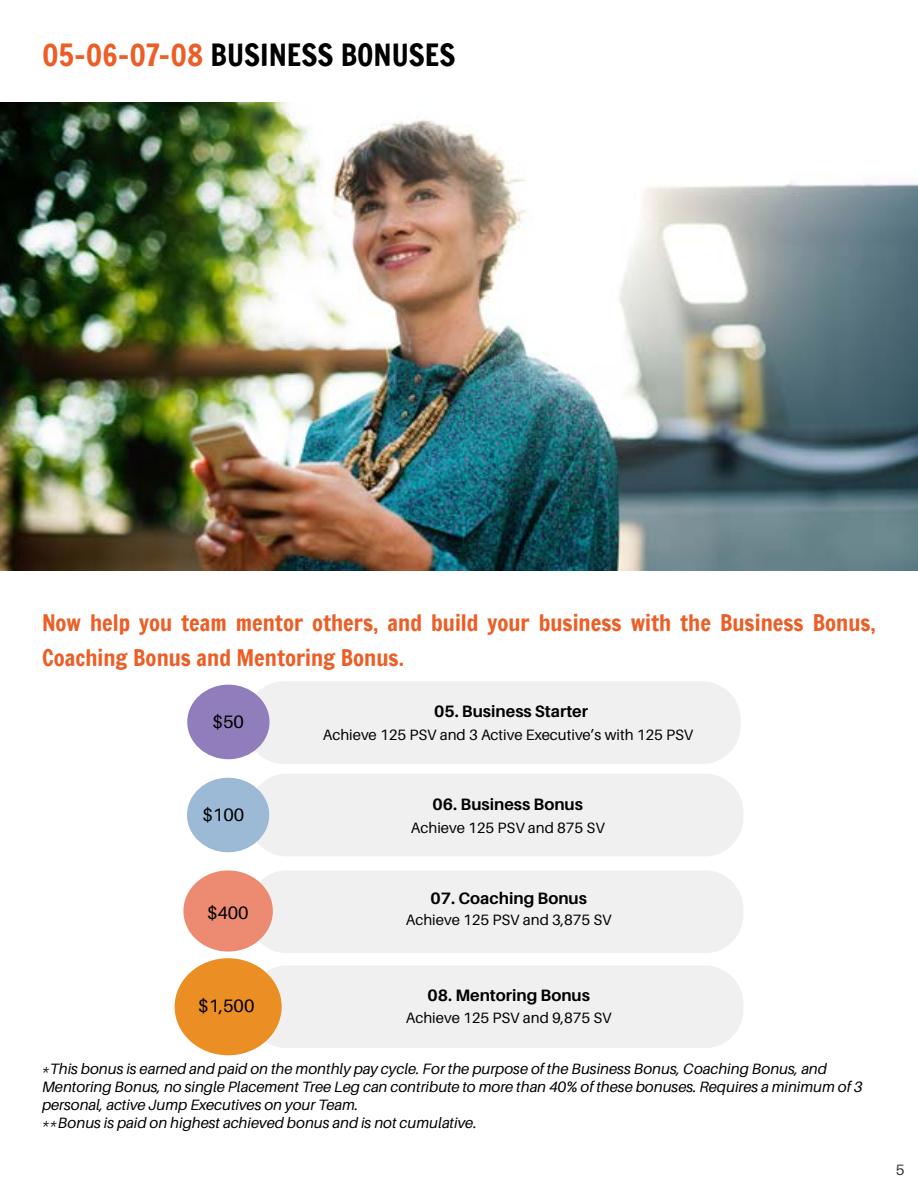
<style>
.page{position:relative;width:918px;height:1188px;background:#fff}
.page>*{position:absolute;margin:0;border:0;box-sizing:border-box;transform-origin:0 0}
.t1{font:30px "Francois One";color:#000}
.t2{font:22.5px/34.5px "Francois One";color:#ec5e25}
.t3{font:18px "Aileron";color:#000}
.t4{font:700 16.5px "Aileron";color:#000}
.t5{font:italic 15px/18px "Aileron";color:#000}
.t6{font:15px "Aileron";color:#000101}
.t7{font:15px "Aileron";color:#38393b}
.s1{color:#ec5e25}
</style>
<div class="page">
<img style="left:0;top:103px;width:918px;height:467px">
<div style="left:248px;top:774px;width:495px;height:82px;background:#f0f0f0;border-radius:38px"></div>
<div style="left:187px;top:778px;width:82px;height:74px;background:#9cbad6;border-radius:50%"></div>
<div style="left:248px;top:870px;width:495px;height:83px;background:#f0f0f0;border-radius:38px"></div>
<div style="left:183px;top:870px;width:90px;height:82px;background:#ed8b72;border-radius:50%"></div>
<div style="left:248px;top:965px;width:495px;height:83px;background:#f0f0f0;border-radius:38px"></div>
<div style="left:175px;top:958px;width:107px;height:97px;background:#eb8e23;border-radius:50%"></div>
<div style="left:246px;top:681px;width:495px;height:83px;background:#f0f0f0;border-radius:38px"></div>
<div style="left:187px;top:685px;width:83px;height:74px;background:#8f7ebb;border-radius:50%"></div>
<h1 class="t1" style="left:42px;top:33px;width:415px"><span class="s1">05-06-07-08</span> BUSINESS BONUSES</h1>
<h2 class="t2" style="left:42px;top:606px;width:835px">Now help you team mentor others, and build your business with the Business Bonus,<br>Coaching Bonus and Mentoring Bonus.</h2>
<p class="t3" style="left:213px;top:712px;width:33px">$50</p>
<p class="t3" style="left:202px;top:805px;width:43px">$100</p>
<p class="t3" style="left:207px;top:903px;width:43px">$400</p>
<p class="t4" style="left:434px;top:702px;width:156px">05. Business Starter</p>
<p class="t6" style="left:323px;top:727px;width:372px">Achieve 125 PSV and 3 Active Executive’s with 125 PSV</p>
<p class="t4" style="left:433px;top:795px;width:152px">06. Business Bonus</p>
<p class="t6" style="left:411px;top:820px;width:195px">Achieve 125 PSV and 875 SV</p>
<p class="t4" style="left:431px;top:889px;width:158px">07. Coaching Bonus</p>
<p class="t6" style="left:406px;top:912px;width:207px">Achieve 125 PSV and 3,875 SV</p>
<p class="t3" style="left:198px;top:995px;width:58px">$1,500</p>
<p class="t4" style="left:428px;top:986px;width:164px">08. Mentoring Bonus</p>
<p class="t6" style="left:406px;top:1010px;width:207px">Achieve 125 PSV and 9,875 SV</p>
<p class="t5" style="left:42px;top:1060px;width:822px">*This bonus is earned and paid on the monthly pay cycle. For the purpose of the Business Bonus, Coaching Bonus, and Mentoring Bonus, no single Placement Tree Leg can contribute to more than 40% of these bonuses. Requires a minimum of 3 personal, active Jump Executives on your Team.<br>**Bonus is paid on highest achieved bonus and is not cumulative.</p>
<p class="t7" style="left:896px;top:1161px;width:10px">5</p>
</div>
